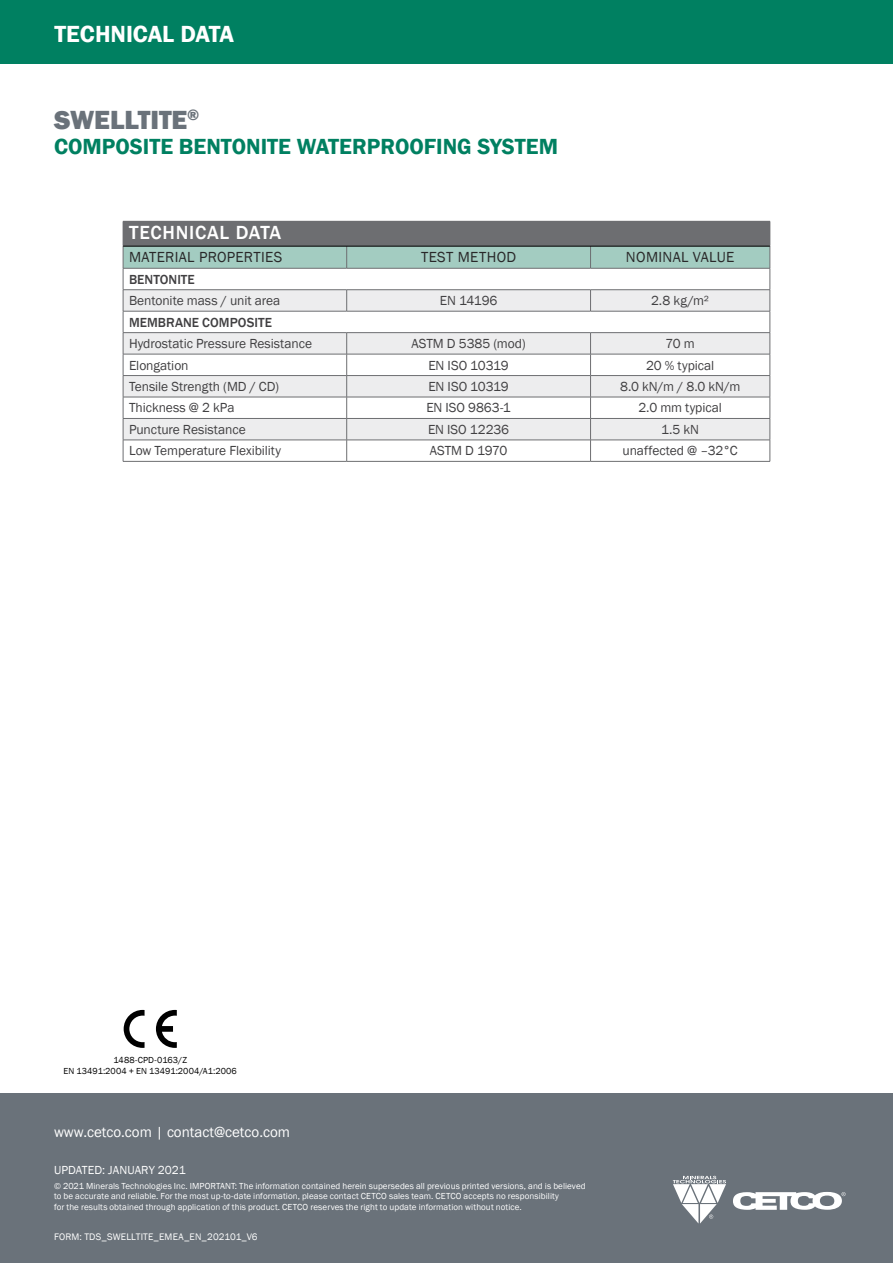
<style>
.page{position:relative;width:893px;height:1263px;background:#fff}
.page>*{position:absolute;margin:0;border:0;box-sizing:border-box;transform-origin:0 0}
.t1{font:800 27px "Franklin Gothic";letter-spacing:-.005em;color:#6a727a}
.t2{font:600 24px "Franklin Gothic";color:#fff}
.t3{font:600 22.5px "Franklin Gothic";color:#008061}
.t4{font:500 19.5px "Franklin Gothic";letter-spacing:.035em;color:#fff}
.t5{font:15px "Franklin Gothic";letter-spacing:.025em;color:#292829}
.t6{font:15px "Franklin Gothic";color:#fff}
.t7{font:13.5px "Franklin Gothic";letter-spacing:-.005em;color:#414042}
.t8{font:500 13.5px "Franklin Gothic";color:#414042}
.t9{font:12px "Franklin Gothic";letter-spacing:.005em;color:#fff}
.t10{font:9.75px "Franklin Gothic";letter-spacing:.01em;color:#fff}
.t11{font:9px/10.5px "Franklin Gothic";letter-spacing:.01em;color:#fff}
.t12{font:9px/10.8px "Franklin Gothic";letter-spacing:.01em;color:#000;text-align:center}
</style>
<div class="page">
<div style="left:0;top:0;width:893px;height:64px;background:#008061"></div>
<div style="left:0;top:1093px;width:893px;height:170px;background:#6a727a"></div>
<svg style="left:733px;top:1192px;width:113px;height:18px"></svg>
<svg style="left:673px;top:1176px;width:53px;height:47px"></svg>
<svg style="left:124px;top:1010px;width:53px;height:38px"></svg>
<hr style="left:123px;top:461px;width:224px;height:1px;background:#6d6e71">
<hr style="left:347px;top:461px;width:244px;height:1px;background:#6d6e71">
<hr style="left:591px;top:461px;width:179px;height:1px;background:#6d6e71">
<svg style="left:123px;top:221px;width:648px;height:240px"></svg>
<hr style="left:347px;top:221px;width:244px;height:1px;background:#6d6e71">
<hr style="left:591px;top:221px;width:179px;height:1px;background:#6d6e71">
<hr style="left:123px;top:245px;width:224px;height:1px;background:#6d6e71">
<hr style="left:347px;top:245px;width:244px;height:1px;background:#6d6e71">
<hr style="left:123px;top:246px;width:647px;height:1px;background:#000">
<h2 class="t2" style="left:55px;top:20px;width:181px">TECHNICAL DATA</h2>
<h1 class="t1" style="left:54px;top:103px;width:147px">SWELLTITE<sup>®</sup></h1>
<h3 class="t3" style="left:54px;top:133px;width:506px">COMPOSITE BENTONITE WATERPROOFING SYSTEM</h3>
<h3 class="t4" style="left:129px;top:221px;width:154px">TECHNICAL DATA</h3>
<h3 class="t5" style="left:129px;top:248px;width:155px">MATERIAL PROPERTIES</h3>
<h3 class="t5" style="left:421px;top:248px;width:97px">TEST METHOD</h3>
<h3 class="t5" style="left:626px;top:248px;width:110px">NOMINAL VALUE</h3>
<h3 class="t8" style="left:129px;top:271px;width:67px">BENTONITE</h3>
<h3 class="t7" style="left:129px;top:292px;width:153px">Bentonite mass / unit area</h3>
<h3 class="t7" style="left:440px;top:292px;width:59px">EN 14196</h3>
<h3 class="t7" style="left:651px;top:292px;width:59px">2.8 kg/m²</h3>
<h3 class="t8" style="left:129px;top:314px;width:144px">MEMBRANE COMPOSITE</h3>
<h3 class="t7" style="left:129px;top:335px;width:185px">Hydrostatic Pressure Resistance</h3>
<h3 class="t7" style="left:411px;top:335px;width:116px">ASTM D 5385 (mod)</h3>
<h3 class="t7" style="left:666px;top:335px;width:31px">70 m</h3>
<h3 class="t7" style="left:129px;top:357px;width:61px">Elongation</h3>
<h3 class="t7" style="left:428px;top:357px;width:82px">EN ISO 10319</h3>
<h3 class="t7" style="left:646px;top:357px;width:70px">20 % typical</h3>
<h3 class="t7" style="left:129px;top:378px;width:151px">Tensile Strength (MD / CD)</h3>
<h3 class="t7" style="left:428px;top:378px;width:82px">EN ISO 10319</h3>
<h3 class="t7" style="left:620px;top:378px;width:122px">8.0 kN/m / 8.0 kN/m</h3>
<h3 class="t7" style="left:129px;top:400px;width:107px">Thickness @ 2 kPa</h3>
<h3 class="t7" style="left:426px;top:400px;width:86px">EN ISO 9863-1</h3>
<h3 class="t7" style="left:638px;top:400px;width:85px">2.0 mm typical</h3>
<h3 class="t7" style="left:129px;top:421px;width:118px">Puncture Resistance</h3>
<h3 class="t7" style="left:428px;top:421px;width:83px">EN ISO 12236</h3>
<h3 class="t7" style="left:661px;top:421px;width:39px">1.5 kN</h3>
<h3 class="t7" style="left:129px;top:442px;width:153px">Low Temperature Flexibility</h3>
<h3 class="t7" style="left:430px;top:442px;width:79px">ASTM D 1970</h3>
<h3 class="t7" style="left:623px;top:442px;width:117px">unaffected @ –32°C</h3>
<p class="t12" style="left:64px;top:1055px;width:175px">1488-CPD-0163/Z<br>EN 13491:2004 + EN 13491:2004/A1:2006</p>
<h3 class="t6" style="left:54px;top:1123px;width:238px">www.cetco.com | contact@cetco.com</h3>
<h3 class="t9" style="left:54px;top:1162px;width:133px">UPDATED: JANUARY 2021</h3>
<p class="t11" style="left:54px;top:1180px;width:533px">© 2021 Minerals Technologies Inc. IMPORTANT: The information contained herein supersedes all previous printed versions, and is believed to be accurate and reliable. For the most up-to-date information, please contact CETCO sales team. CETCO accepts no responsibility<br>for the results obtained through application of this product. CETCO reserves the right to update information without notice.</p>
<p class="t10" style="left:54px;top:1231px;width:205px">FORM: TDS_SWELLTITE_EMEA_EN_202101_V6</p>
</div>
